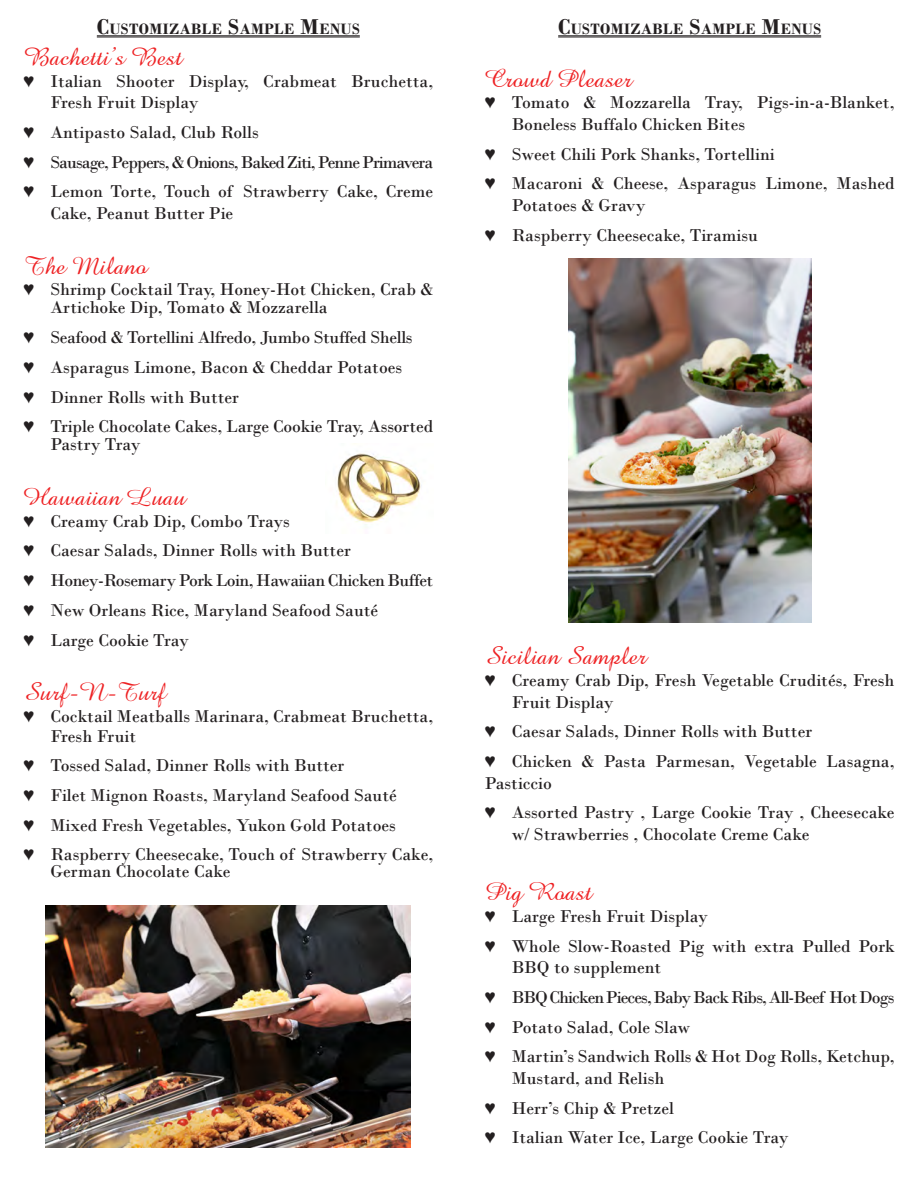
<style>
.page{position:relative;width:918px;height:1188px;background:#fff}
.page>*{position:absolute;margin:0;border:0;box-sizing:border-box;transform-origin:0 0}
.t1{font:25.5px "Amazone BT";color:#ee2123}
.t2{font:18px/29.7px "Bodoni";color:#231f20}
.t3{font:700 15.75px "Bodoni";letter-spacing:.03em;color:#231f20}
.s1{font-size:22.5px}
.s2{font-family:"Times New Roman"}
</style>
<div class="page">
<img style="left:336px;top:453px;width:86px;height:72px">
<img style="left:568px;top:259px;width:243px;height:364px">
<hr style="left:97px;top:35px;width:263px;height:1px;background:#231f20">
<hr style="left:97px;top:37px;width:263px;height:1px;background:#231f20">
<hr style="left:558px;top:35px;width:263px;height:1px;background:#231f20">
<hr style="left:558px;top:37px;width:263px;height:1px;background:#231f20">
<img style="left:46px;top:905px;width:365px;height:243px">
<p class="t3" style="left:97px;top:20px;width:264px"><span class="s1">C</span>USTOMIZABLE <span class="s1">S</span>AMPLE <span class="s1">M</span>ENUS</p>
<h1 class="t1" style="left:23px;top:42px;width:160px">Bachetti’s Best</h1>
<p class="t2" style="left:50px;top:70px;width:384px;line-height:21.6px;text-indent:-27px"><span class="s2">♥</span> Italian Shooter Display, Crabmeat Bruchetta,<br>Fresh Fruit Display</p>
<p class="t2" style="left:23px;top:117px;width:411px"><span class="s2">♥</span> Antipasto Salad, Club Rolls<br><span class="s2">♥</span> Sausage, Peppers, &amp; Onions, Baked Ziti, Penne Primavera <span class="s2">♥</span> Lemon Torte, Touch of Strawberry Cake, Creme</p>
<p class="t2" style="left:50px;top:198px;width:184px">Cake, Peanut Butter Pie</p>
<h1 class="t1" style="left:23px;top:251px;width:125px">The Milano</h1>
<p class="t2" style="left:50px;top:281px;width:384px;line-height:18px;text-indent:-27px"><span class="s2">♥</span> Shrimp Cocktail Tray, Honey-Hot Chicken, Crab &amp;<br>Artichoke Dip, Tomato &amp; Mozzarella</p>
<p class="t2" style="left:23px;top:323px;width:411px"><span class="s2">♥</span> Seafood &amp; Tortellini Alfredo, Jumbo Stuffed Shells<br><span class="s2">♥</span> Asparagus Limone, Bacon &amp; Cheddar Potatoes<br><span class="s2">♥</span> Dinner Rolls with Butter<br><span class="s2">♥</span> Triple Chocolate Cakes, Large Cookie Tray, Assorted</p>
<p class="t2" style="left:50px;top:430px;width:92px">Pastry Tray</p>
<h1 class="t1" style="left:23px;top:482px;width:164px">Hawaiian Luau</h1>
<p class="t2" style="left:23px;top:506px;width:411px"><span class="s2">♥</span> Creamy Crab Dip, Combo Trays<br><span class="s2">♥</span> Caesar Salads, Dinner Rolls with Butter<br><span class="s2">♥</span> Honey-Rosemary Pork Loin, Hawaiian Chicken Buffet <span class="s2">♥</span> New Orleans Rice, Maryland Seafood Sauté<br><span class="s2">♥</span> Large Cookie Tray</p>
<h1 class="t1" style="left:23px;top:678px;width:144px">Surf-N-Turf</h1>
<p class="t2" style="left:50px;top:707px;width:384px;line-height:19.5px;text-indent:-27px"><span class="s2">♥</span> Cocktail Meatballs Marinara, Crabmeat Bruchetta,<br>Fresh Fruit</p>
<p class="t2" style="left:23px;top:751px;width:411px"><span class="s2">♥</span> Tossed Salad, Dinner Rolls with Butter<br><span class="s2">♥</span> Filet Mignon Roasts, Maryland Seafood Sauté<br><span class="s2">♥</span> Mixed Fresh Vegetables, Yukon Gold Potatoes<br><span class="s2">♥</span> Raspberry Cheesecake, Touch of Strawberry Cake,</p>
<p class="t2" style="left:50px;top:856px;width:182px">German Chocolate Cake</p>
<p class="t3" style="left:558px;top:20px;width:264px"><span class="s1">C</span>USTOMIZABLE <span class="s1">S</span>AMPLE <span class="s1">M</span>ENUS</p>
<h1 class="t1" style="left:485px;top:64px;width:149px">Crowd Pleaser</h1>
<p class="t2" style="left:512px;top:92px;width:384px;line-height:21.6px;text-indent:-27px"><span class="s2">♥</span> Tomato &amp; Mozzarella Tray, Pigs-in-a-Blanket,<br>Boneless Buffalo Chicken Bites</p>
<p class="t2" style="left:485px;top:139px;width:411px"><span class="s2">♥</span> Sweet Chili Pork Shanks, Tortellini<br><span class="s2">♥</span> Macaroni &amp; Cheese, Asparagus Limone, Mashed</p>
<p class="t2" style="left:485px;top:190px;width:275px;text-indent:27px">Potatoes &amp; Gravy<br><span class="s2">♥</span> Raspberry Cheesecake, Tiramisu</p>
<h1 class="t1" style="left:485px;top:642px;width:163px">Sicilian Sampler</h1>
<p class="t2" style="left:512px;top:669px;width:384px;line-height:21.6px;text-indent:-27px"><span class="s2">♥</span> Creamy Crab Dip, Fresh Vegetable Crudités, Fresh<br>Fruit Display</p>
<p class="t2" style="left:485px;top:717px;width:411px"><span class="s2">♥</span> Caesar Salads, Dinner Rolls with Butter<br><span class="s2">♥</span> Chicken &amp; Pasta Parmesan, Vegetable Lasagna,</p>
<p class="t2" style="left:485px;top:768px;width:411px">Pasticcio<br><span class="s2">♥</span> Assorted Pastry , Large Cookie Tray , Cheesecake</p>
<p class="t2" style="left:512px;top:819px;width:299px">w/ Strawberries , Chocolate Creme Cake</p>
<h1 class="t1" style="left:485px;top:877px;width:109px">Pig Roast</h1>
<p class="t2" style="left:485px;top:901px;width:411px"><span class="s2">♥</span> Large Fresh Fruit Display<br><span class="s2">♥</span> Whole Slow-Roasted Pig with extra Pulled Pork</p>
<p class="t2" style="left:485px;top:953px;width:411px;text-indent:27px">BBQ to supplement<br><span class="s2">♥</span> BBQ Chicken Pieces, Baby Back Ribs, All-Beef Hot Dogs <span class="s2">♥</span> Potato Salad, Cole Slaw<br><span class="s2">♥</span> Martin’s Sandwich Rolls &amp; Hot Dog Rolls, Ketchup,</p>
<p class="t2" style="left:485px;top:1063px;width:305px;text-indent:27px">Mustard, and Relish<br><span class="s2">♥</span> Herr’s Chip &amp; Pretzel<br><span class="s2">♥</span> Italian Water Ice, Large Cookie Tray</p>
</div>
